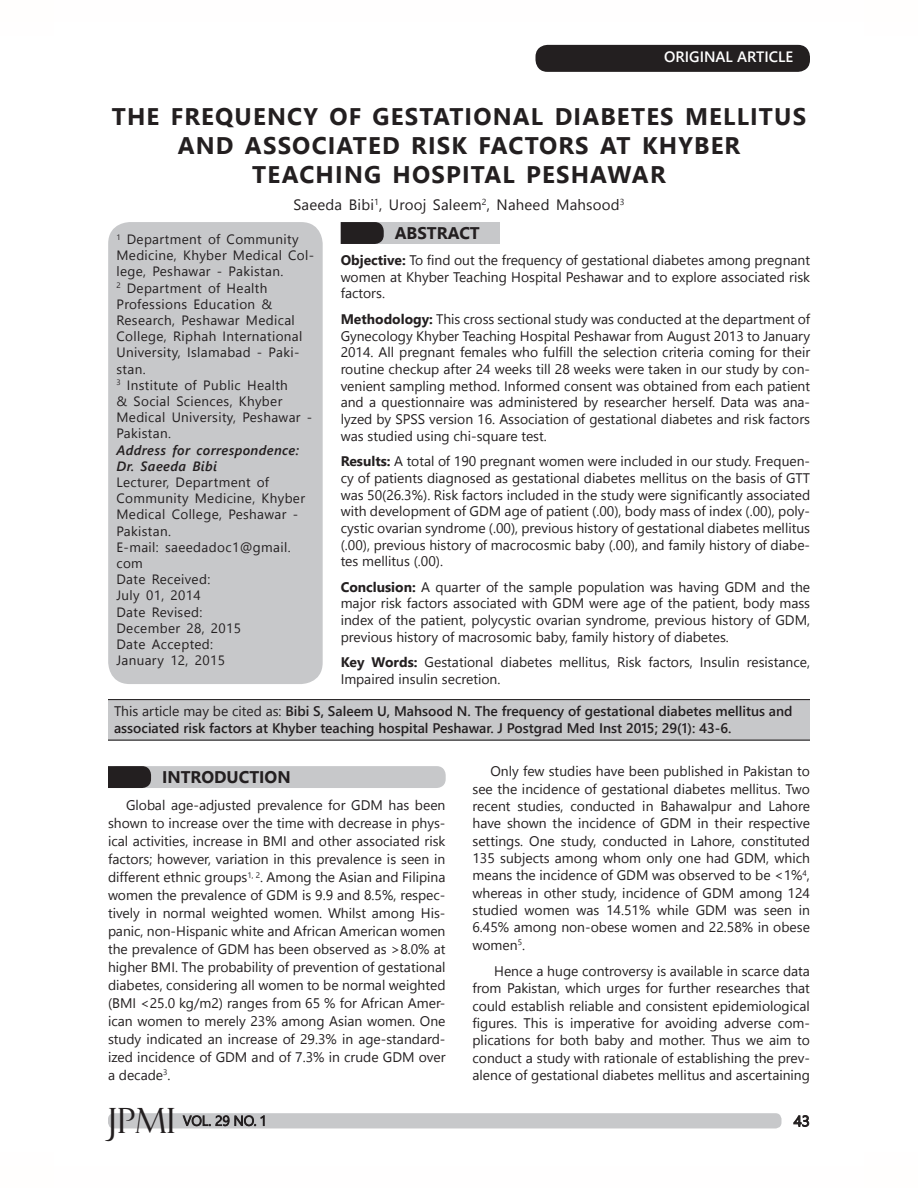
<style>
.page{position:relative;width:918px;height:1188px;background:#fff}
.page>*{position:absolute;margin:0;border:0;box-sizing:border-box;transform-origin:0 0}
.t1{font:34.8px "Felix Titling";color:#231f20}
.big_heading{font:700 24px/28.8px "Segoe UI";letter-spacing:.05em;color:#231f20;text-align:center}
.t2{font:700 16.8px "Segoe UI";color:#231f20}
.big_heading-2{font:15px "Segoe UI";letter-spacing:.015em;color:#231f20}
.table_text{font:600 15px "Segoe UI";color:#fff}
.table_text-2{font:15px "Segoe UI";color:#231f20}
.Body_Text{font:13.8px/17.4px "Segoe UI";color:#231f20;text-align:justify}
.abstract_body_text{font:13.8px/16.6px "Segoe UI";color:#231f20;text-align:justify}
.text_between_2_lines{font:600 13.8px/17.2px "Segoe UI";color:#231f20}
.frame_text_first_pag{font:13.5px/16.2px "Segoe UI";letter-spacing:.025em;color:#231f20}
.frame_text_first_pag-2{font:italic 600 13.5px "Segoe UI";letter-spacing:.03em;color:#231f20}
.s1{font-weight:700}
.s2{font-weight:400}
</style>
<div class="page">
<div style="left:108px;top:1113px;width:674px;height:15px;background:#c7c8ca;border-radius:6px"></div>
<svg style="left:182px;top:1115px;width:83px;height:12px"></svg>
<svg style="left:793px;top:1115px;width:17px;height:12px"></svg>
<div style="left:536px;top:45px;width:274px;height:27px;background:#231f20;border-radius:12px"></div>
<div style="left:108px;top:766px;width:338px;height:22px;background:#c7c8ca;border-radius:9px"></div>
<svg style="left:108px;top:766px;width:43px;height:22px"></svg>
<div style="left:108px;top:699px;width:702px;height:42px;background:#c7c8ca"></div>
<hr style="left:108px;top:699px;width:702px;height:1px;background:#231f20">
<hr style="left:108px;top:740px;width:702px;height:1px;background:#231f20">
<div style="left:341px;top:222px;width:158px;height:22px;background:#c7c8ca"></div>
<svg style="left:341px;top:222px;width:43px;height:22px"></svg>
<div style="left:108px;top:222px;width:215px;height:462px;background:#c7c8ca;border-radius:22px"></div>
<p class="table_text" style="left:664px;top:45px;width:131px">ORIGINAL ARTICLE</p>
<p class="big_heading" style="left:112px;top:102px;width:696px">THE FREQUENCY OF GESTATIONAL DIABETES MELLITUS<br>AND ASSOCIATED RISK FACTORS AT KHYBER<br>TEACHING HOSPITAL PESHAWAR</p>
<p class="big_heading-2" style="left:293px;top:193px;width:333px">Saeeda Bibi<sup>1</sup>, Urooj Saleem<sup>2</sup>, Naheed Mahsood<sup>3</sup></p>
<p class="frame_text_first_pag" style="left:116px;top:231px;width:199px"><sup>1</sup> Department of Community<br>Medicine, Khyber Medical Col&shy;lege, Peshawar - Pakistan.</p>
<p class="frame_text_first_pag" style="left:116px;top:279px;width:188px"><sup>2</sup> Department of Health<br>Professions Education &amp;<br>Research, Peshawar Medical<br>College, Riphah International<br>University, Islamabad - Paki&shy;stan.</p>
<p class="frame_text_first_pag" style="left:116px;top:377px;width:197px"><sup>3</sup> Institute of Public Health<br>&amp; Social Sciences, Khyber<br>Medical University, Peshawar -<br>Pakistan.</p>
<p class="frame_text_first_pag-2" style="left:116px;top:440px;width:184px">Address for correspondence:</p>
<p class="frame_text_first_pag-2" style="left:116px;top:457px;width:102px">Dr. Saeeda Bibi</p>
<p class="frame_text_first_pag" style="left:116px;top:474px;width:190px">Lecturer, Department of<br>Community Medicine, Khyber<br>Medical College, Peshawar -<br>Pakistan.</p>
<p class="frame_text_first_pag" style="left:116px;top:539px;width:176px">E-mail: saeedadoc1@gmail. com</p>
<p class="frame_text_first_pag" style="left:116px;top:571px;width:95px">Date Received:</p>
<p class="frame_text_first_pag" style="left:116px;top:587px;width:86px">July 01, 2014</p>
<p class="frame_text_first_pag" style="left:116px;top:603px;width:87px">Date Revised:</p>
<p class="frame_text_first_pag" style="left:116px;top:620px;width:126px">December 28, 2015</p>
<p class="frame_text_first_pag" style="left:116px;top:636px;width:98px">Date Accepted:</p>
<p class="frame_text_first_pag" style="left:116px;top:652px;width:110px">January 12, 2015</p>
<p class="t2" style="left:395px;top:220px;width:87px">ABSTRACT</p>
<p class="abstract_body_text" style="left:341px;top:252px;width:471px"><span class="s1">Objective:</span> To find out the frequency of gestational diabetes among pregnant women at Khyber Teaching Hospital Peshawar and to explore associated risk factors.</p>
<p class="abstract_body_text" style="left:341px;top:311px;width:471px"><span class="s1">Methodology:</span> This cross sectional study was conducted at the department of Gynecology Khyber Teaching Hospital Peshawar from August 2013 to January 2014. All pregnant females who fulfill the selection criteria coming for their routine checkup after 24 weeks till 28 weeks were taken in our study by con&shy;venient sampling method. Informed consent was obtained from each patient and a questionnaire was administered by researcher herself. Data was ana&shy;lyzed by SPSS version 16. Association of gestational diabetes and risk factors was studied using chi-square test.</p>
<p class="abstract_body_text" style="left:341px;top:453px;width:471px"><span class="s1">Results:</span> A total of 190 pregnant women were included in our study. Frequen&shy;cy of patients diagnosed as gestational diabetes mellitus on the basis of GTT was 50(26.3%). Risk factors included in the study were significantly associated with development of GDM age of patient (.00), body mass of index (.00), poly&shy;cystic ovarian syndrome (.00), previous history of gestational diabetes mellitus (.00), previous history of macrocosmic baby (.00), and family history of diabe&shy;tes mellitus (.00).</p>
<p class="abstract_body_text" style="left:341px;top:578px;width:471px"><span class="s1">Conclusion:</span> A quarter of the sample population was having GDM and the major risk factors associated with GDM were age of the patient, body mass index of the patient, polycystic ovarian syndrome, previous history of GDM, previous history of macrosomic baby, family history of diabetes.</p>
<p class="abstract_body_text" style="left:341px;top:654px;width:471px"><span class="s1">Key Words:</span> Gestational diabetes mellitus, Risk factors, Insulin resistance,<br>Impaired insulin secretion.</p>
<p class="text_between_2_lines" style="left:114px;top:702px;width:680px"><span class="s2">This article may be cited as:</span> Bibi S, Saleem U, Mahsood N. The frequency of gestational diabetes mellitus and associated risk factors at Khyber teaching hospital Peshawar. J Postgrad Med Inst 2015; 29(1): 43-6.</p>
<p class="t2" style="left:162px;top:764px;width:130px">INTRODUCTION</p>
<p class="Body_Text" style="left:108px;top:796px;width:339px;line-height:18px;text-indent:18px">Global age-adjusted prevalence for GDM has been shown to increase over the time with decrease in phys&shy;ical activities, increase in BMI and other associated risk factors; however, variation in this prevalence is seen in different ethnic groups<sup>1,</sup> <sup>2</sup>. Among the Asian and Filipina women the prevalence of GDM is 9.9 and 8.5%, respec&shy;tively in normal weighted women. Whilst among His&shy;panic, non-Hispanic white and African American women the prevalence of GDM has been observed as &gt;8.0% at higher BMI. The probability of prevention of gestational diabetes, considering all women to be normal weighted (BMI &lt;25.0 kg/m2) ranges from 65 % for African Amer&shy;ican women to merely 23% among Asian women. One study indicated an increase of 29.3% in age-standard&shy;ized incidence of GDM and of 7.3% in crude GDM over a decade<sup>3</sup>.</p>
<p class="Body_Text" style="left:472px;top:762px;width:339px;text-indent:18px">Only few studies have been published in Pakistan to see the incidence of gestational diabetes mellitus. Two recent studies, conducted in Bahawalpur and Lahore have shown the incidence of GDM in their respective settings. One study, conducted in Lahore, constituted 135 subjects among whom only one had GDM, which means the incidence of GDM was observed to be &lt;1%<sup>4</sup>, whereas in other study, incidence of GDM among 124 studied women was 14.51% while GDM was seen in 6.45% among non-obese women and 22.58% in obese women<sup>5</sup>.</p>
<p class="Body_Text" style="left:472px;top:962px;width:339px;text-indent:22px">Hence a huge controversy is available in scarce data from Pakistan, which urges for further researches that could establish reliable and consistent epidemiological figures. This is imperative for avoiding adverse com&shy;plications for both baby and mother. Thus we aim to conduct a study with rationale of establishing the prev&shy;alence of gestational diabetes mellitus and ascertaining</p>
<h1 class="t1" style="left:108px;top:1101px;width:69px">JPMI</h1>
<p class="table_text-2" style="left:794px;top:1109px;width:18px">43</p>
</div>
